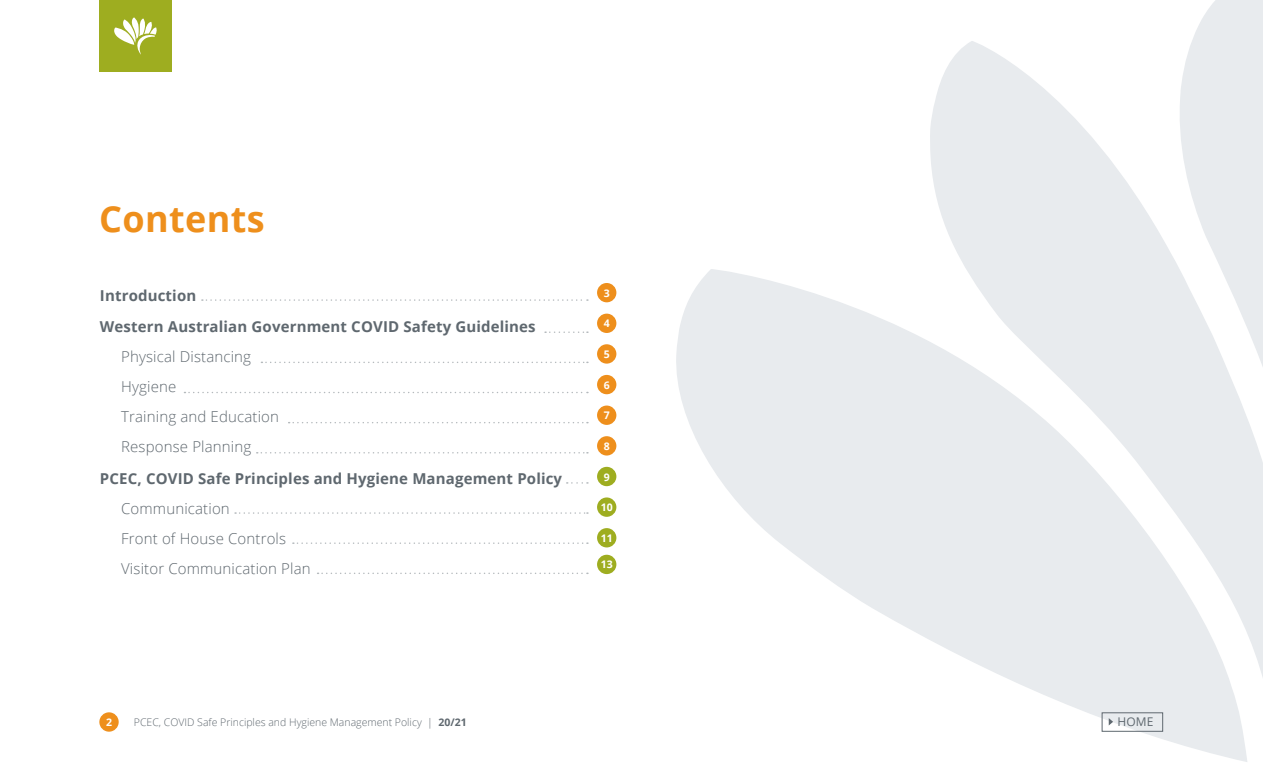
<style>
.page{position:relative;width:1263px;height:766px;background:#fff}
.page>*{position:absolute;margin:0;border:0;box-sizing:border-box;transform-origin:0 0}
.t1{font:700 36px "Open Sans";letter-spacing:.01em;color:#ee8f1c}
.t2{font:300 15px/30px "Open Sans";letter-spacing:.01em;color:#5f686f}
.t3{font:700 15px/31.5px "Open Sans";letter-spacing:.01em;color:#5f686f}
.t4{font:12px "Open Sans";color:#5f686f}
.t5{font:300 10.5px "Open Sans";color:#5f686f}
.t6{font:700 10.5px "Open Sans";color:#fff}
.s1{font-weight:700}
</style>
<div class="page">
<svg style="left:930px;top:41px;width:333px;height:636px;fill:#e8ebee"></svg>
<svg style="left:1176px;top:0;width:87px;height:598px;fill:#e8ebee"></svg>
<svg style="left:676px;top:268px;width:571px;height:494px;fill:#e8ebee"></svg>
<svg style="left:202px;top:299px;width:386px;height:2px"></svg>
<svg style="left:289px;top:422px;width:299px;height:1px"></svg>
<svg style="left:261px;top:361px;width:327px;height:2px"></svg>
<svg style="left:545px;top:331px;width:43px;height:2px"></svg>
<svg style="left:257px;top:452px;width:331px;height:1px"></svg>
<svg style="left:184px;top:391px;width:404px;height:2px"></svg>
<svg style="left:235px;top:512px;width:353px;height:1px"></svg>
<svg style="left:293px;top:542px;width:295px;height:1px"></svg>
<svg style="left:318px;top:572px;width:270px;height:2px"></svg>
<div style="left:99px;top:712px;width:20px;height:19px;background:#ee8f1c;border-radius:50%"></div>
<svg style="left:1109px;top:717px;width:4px;height:8px"></svg>
<div style="left:1102px;top:712px;width:61px;height:19px;border:1px solid #5f686f"></div>
<div style="left:99px;top:0;width:73px;height:71px;background:#9ead20"></div>
<svg style="left:114px;top:17px;width:43px;height:38px"></svg>
<div style="left:597px;top:283px;width:19px;height:19px;background:#ee8f1c;border-radius:50%"></div>
<div style="left:597px;top:313px;width:19px;height:20px;background:#ee8f1c;border-radius:50%"></div>
<div style="left:597px;top:344px;width:19px;height:19px;background:#ee8f1c;border-radius:50%"></div>
<div style="left:597px;top:375px;width:19px;height:19px;background:#ee8f1c;border-radius:50%"></div>
<div style="left:597px;top:405px;width:19px;height:20px;background:#ee8f1c;border-radius:50%"></div>
<div style="left:597px;top:436px;width:19px;height:19px;background:#ee8f1c;border-radius:50%"></div>
<div style="left:597px;top:466px;width:19px;height:20px;background:#9ead20;border-radius:50%"></div>
<div style="left:597px;top:497px;width:19px;height:19px;background:#9ead20;border-radius:50%"></div>
<div style="left:597px;top:528px;width:19px;height:19px;background:#9ead20;border-radius:50%"></div>
<div style="left:597px;top:554px;width:19px;height:20px;background:#9ead20;border-radius:50%"></div>
<h1 class="t1" style="left:99px;top:193px;width:167px">Contents</h1>
<p class="t3" style="left:100px;top:279px;width:437px">Introduction<br>Western Australian Government COVID Safety Guidelines</p>
<p class="t2" style="left:121px;top:341px;width:159px">Physical Distancing<br>Hygiene<br>Training and Education<br>Response Planning</p>
<p class="t3" style="left:100px;top:462px;width:464px">PCEC, COVID Safe Principles and Hygiene Management Policy</p>
<p class="t2" style="left:121px;top:493px;width:191px">Communication<br>Front of House Controls<br>Visitor Communication Plan</p>
<p class="t6" style="left:604px;top:285px;width:7px">3</p>
<p class="t6" style="left:604px;top:316px;width:7px">4</p>
<p class="t6" style="left:604px;top:346px;width:7px">5</p>
<p class="t6" style="left:604px;top:377px;width:7px">6</p>
<p class="t6" style="left:604px;top:408px;width:7px">7</p>
<p class="t6" style="left:604px;top:438px;width:7px">8</p>
<p class="t6" style="left:604px;top:469px;width:7px">9</p>
<p class="t6" style="left:601px;top:500px;width:13px">10</p>
<p class="t6" style="left:601px;top:530px;width:13px">11</p>
<p class="t6" style="left:601px;top:557px;width:13px">13</p>
<p class="t6" style="left:106px;top:714px;width:7px">2</p>
<p class="t5" style="left:134px;top:714px;width:334px">PCEC, COVID Safe Principles and Hygiene Management Policy | <span class="s1">20/21</span></p>
<p class="t4" style="left:1117px;top:713px;width:38px">HOME</p>
</div>
